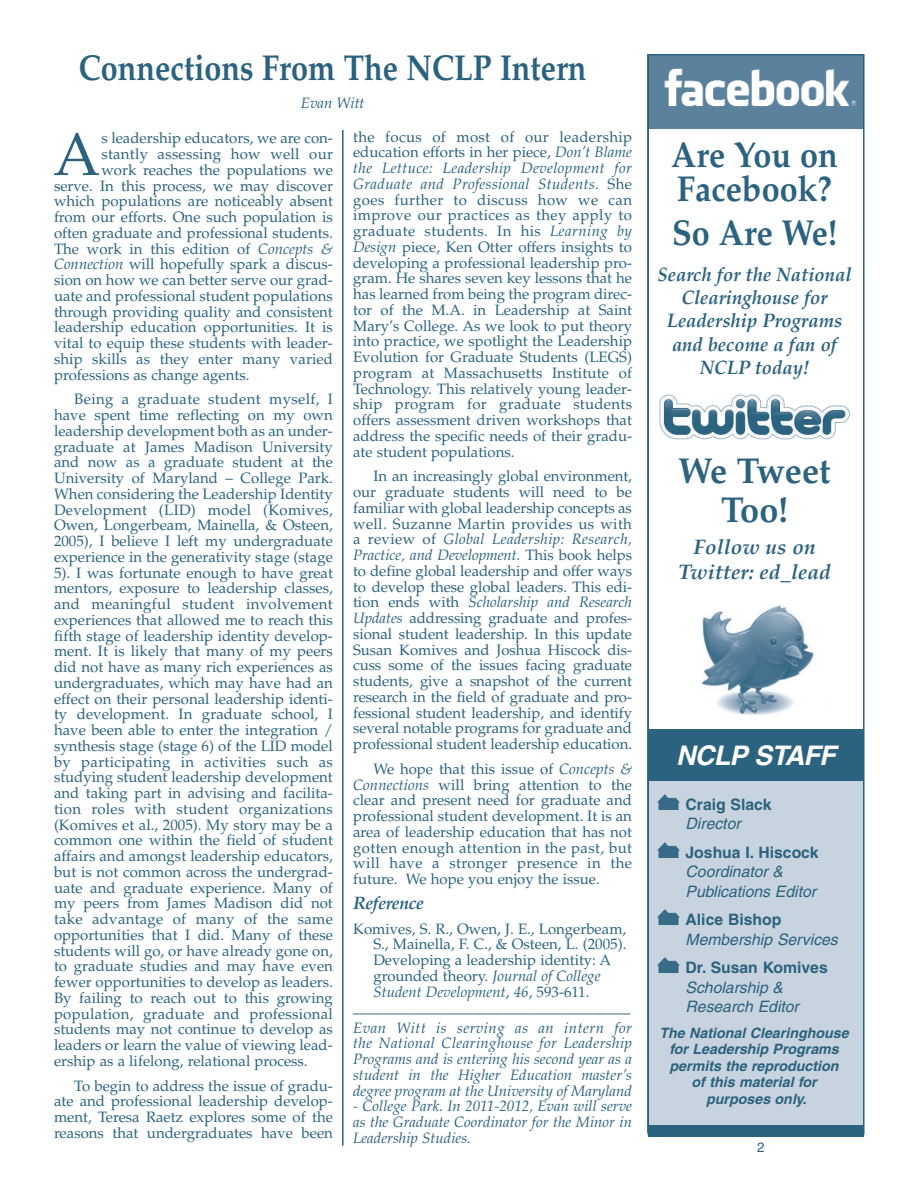
<style>
.page{position:relative;width:918px;height:1188px;background:#fff}
.page>*{position:absolute;margin:0;border:0;box-sizing:border-box;transform-origin:0 0}
.t1{font:60.3px "Palatino";color:#2b627f}
.t2{font:700 36px "Palatino";color:#2b627f;scale:.85 1}
.t3{font:700 36px/34.5px "Palatino";color:#2b627f;scale:.9 1}
.t4{font:700 36px/39px "Palatino";color:#2b627f;text-align:center;scale:.95 1}
.t5{font:italic 700 27px "Helvetica";color:#fff}
.t6{font:italic 700 21px/25.2px "Palatino";color:#2b627f;text-align:center}
.t7{font:italic 700 19.5px/23.4px "Palatino";color:#2b627f;text-align:center;scale:.95 1}
.t8{font:italic 700 18px "Palatino";letter-spacing:-.02em;color:#2b627f}
.t9{font:italic 15.75px/19.5px "Helvetica";color:#2b627f}
.t10{font:700 15.75px "Helvetica";color:#2b627f}
.t11{font:15px/15.8px "Palatino";color:#2b627f;text-align:justify}
.t12{font:italic 15px/15.8px "Palatino";color:#2b627f;text-align:justify}
.t13{font:italic 700 14.25px/16.5px "Helvetica";color:#2b627f;text-align:center}
.t14{font:13.5px "Helvetica";color:#2b627f}
.s1{font-style:italic}
.s2{font-style:normal}
</style>
<div class="page">
<img style="left:649px;top:56px;width:214px;height:72px">
<img style="left:701px;top:605px;width:114px;height:110px">
<img style="left:659px;top:394px;width:192px;height:46px">
<div style="left:648px;top:730px;width:216px;height:398px;background:#c7d3de"></div>
<div style="left:648px;top:729px;width:216px;height:51px;background:#2b627f"></div>
<img style="left:658px;top:958px;width:21px;height:15px">
<img style="left:658px;top:910px;width:21px;height:15px">
<img style="left:658px;top:842px;width:21px;height:15px">
<img style="left:658px;top:795px;width:21px;height:14px">
<div style="left:648px;top:1125px;width:216px;height:12px;background:#2b627f"></div>
<hr style="left:648px;top:54px;width:216px;height:2px;background:#2b627f">
<hr style="left:863px;top:54px;width:2px;height:1081px;background:#2b627f">
<hr style="left:342px;top:126px;width:2px;height:1020px;background:#2b627f">
<div style="left:54px;top:54px;width:558px;height:75px;background:#fff"></div>
<hr style="left:647px;top:54px;width:2px;height:1078px;background:#2b627f">
<h2 class="t2" style="left:79px;top:54px;width:599px">Connections From The NCLP Intern</h2>
<p class="t12" style="left:301px;top:97px;width:65px">Evan Witt</p>
<h1 class="t1" style="left:53px;top:131px;width:48px">A</h1>
<p class="t11" style="left:101px;top:132px;width:233px">s leadership educators, we are con-</p>
<p class="t11" style="left:101px;top:148px;width:233px">stantly assessing how well our</p>
<p class="t11" style="left:101px;top:164px;width:233px">work reaches the populations we</p>
<p class="t11" style="left:54px;top:179px;width:280px">serve. In this process, we may discover</p>
<p class="t11" style="left:54px;top:195px;width:280px">which populations are noticeably absent</p>
<p class="t11" style="left:54px;top:211px;width:280px">from our efforts. One such population is</p>
<p class="t11" style="left:54px;top:227px;width:280px">often graduate and professional students.</p>
<p class="t11" style="left:54px;top:242px;width:280px">The work in this edition of <span class="s1">Concepts &amp;</span></p>
<p class="t11" style="left:54px;top:258px;width:280px"><span class="s1">Connection</span> will hopefully spark a discus-</p>
<p class="t11" style="left:54px;top:274px;width:280px">sion on how we can better serve our grad-</p>
<p class="t11" style="left:54px;top:290px;width:280px">uate and professional student populations</p>
<p class="t11" style="left:54px;top:305px;width:280px">through providing quality and consistent</p>
<p class="t11" style="left:54px;top:321px;width:280px">leadership education opportunities. It is</p>
<p class="t11" style="left:54px;top:337px;width:280px">vital to equip these students with leader-</p>
<p class="t11" style="left:54px;top:353px;width:280px">ship skills as they enter many varied</p>
<p class="t11" style="left:54px;top:368px;width:197px">professions as change agents.</p>
<p class="t11" style="left:54px;top:393px;width:280px;text-indent:20px">Being a graduate student myself, I have spent time reflecting on my own leadership development both as an under&shy;graduate at James Madison University and now as a graduate student at the University of Maryland – College Park.<br>When considering the Leadership Identity Development (LID) model (Komives, Owen, Longerbeam, Mainella, &amp; Osteen, 2005), I believe I left my undergraduate experience in the generativity stage (stage 5). I was fortunate enough to have great mentors, exposure to leadership classes, and meaningful student involvement experiences that allowed me to reach this fifth stage of leadership identity develop&shy;ment. It is likely that many of my peers did not have as many rich experiences as undergraduates, which may have had an effect on their personal leadership identi&shy;ty development. In graduate school, I have been able to enter the integration / synthesis stage (stage 6) of the LID model by participating in activities such as studying student leadership development and taking part in advising and facilita&shy;tion roles with student organizations (Komives et al., 2005). My story may be a common one within the field of student affairs and amongst leadership educators, but is not common across the undergrad&shy;uate and graduate experience. Many of my peers from James Madison did not take advantage of many of the same opportunities that I did. Many of these students will go, or have already gone on, to graduate studies and may have even fewer opportunities to develop as leaders.<br>By failing to reach out to this growing population, graduate and professional students may not continue to develop as leaders or learn the value of viewing lead&shy;ership as a lifelong, relational process.</p>
<p class="t11" style="left:54px;top:1079px;width:280px;text-indent:20px">To begin to address the issue of gradu&shy;ate and professional leadership develop&shy;ment, Teresa Raetz explores some of the reasons that undergraduates have been</p>
<p class="t11" style="left:353px;top:130px;width:280px">the focus of most of our leadership education efforts in her piece, <span class="s1">Don’t Blame the Lettuce: Leadership Development for Graduate and Professional Students.</span> She goes further to discuss how we can improve our practices as they apply to graduate students. In his <span class="s1">Learning by Design</span> piece, Ken Otter offers insights to developing a professional leadership pro&shy;gram. He shares seven key lessons that he has learned from being the program direc&shy;tor of the M.A. in Leadership at Saint Mary’s College. As we look to put theory into practice, we spotlight the Leadership Evolution for Graduate Students (LEGS) program at Massachusetts Institute of Technology. This relatively young leader&shy;ship program for graduate students offers assessment driven workshops that address the specific needs of their gradu&shy;ate student populations.</p>
<p class="t11" style="left:353px;top:470px;width:280px;text-indent:20px">In an increasingly global environment, our graduate students will need to be familiar with global leadership concepts as well. Suzanne Martin provides us with a review of <span class="s1">Global Leadership: Research, Practice, and Development.</span> This book helps to define global leadership and offer ways to develop these global leaders. This edi&shy;tion ends with <span class="s1">Scholarship and Research Updates</span> addressing graduate and profes&shy;sional student leadership. In this update Susan Komives and Joshua Hiscock dis&shy;cuss some of the issues facing graduate students, give a snapshot of the current research in the field of graduate and pro&shy;fessional student leadership, and identify several notable programs for graduate and professional student leadership education.</p>
<p class="t11" style="left:353px;top:763px;width:280px;text-indent:20px">We hope that this issue of <span class="s1">Concepts &amp; Connections</span> will bring attention to the clear and present need for graduate and professional student development. It is an area of leadership education that has not gotten enough attention in the past, but will have a stronger presence in the future. We hope you enjoy the issue.</p>
<p class="t8" style="left:353px;top:896px;width:72px">Reference</p>
<p class="t11" style="left:353px;top:922px;width:275px">Komives, S. R., Owen, J. E., Longerbeam,</p>
<p class="t11" style="left:373px;top:938px;width:255px">S., Mainella, F. C., &amp; Osteen, L. (2005).</p>
<p class="t11" style="left:373px;top:954px;width:239px">Developing a leadership identity: A</p>
<p class="t12" style="left:373px;top:970px;width:229px"><span class="s2">grounded theory.</span> Journal of College</p>
<p class="t12" style="left:373px;top:985px;width:218px">Student Development<span class="s2">,</span> 46<span class="s2">, 593-611.</span></p>
<p class="t11" style="left:353px;top:1001px;width:279px">_____________________________________</p>
<p class="t12" style="left:353px;top:1021px;width:280px">Evan Witt is serving as an intern for the National Clearinghouse for Leadership Programs and is entering his second year as a student in the Higher Education master’s degree program at the University of Maryland</p>
<p class="t12" style="left:353px;top:1100px;width:280px">- College Park. In 2011-2012, Evan will serve as the Graduate Coordinator for the Minor in Leadership Studies.</p>
<h2 class="t3" style="left:671px;top:141px;width:187px">Are You on<br>Facebook?</h2>
<h2 class="t3" style="left:672px;top:219px;width:185px">So Are We!</h2>
<h3 class="t7" style="left:658px;top:264px;width:206px">Search for the National<br>Clearinghouse for<br>Leadership Programs and become a fan of<br>NCLP today!</h3>
<h2 class="t4" style="left:679px;top:455px;width:161px">We Tweet<br>Too!</h2>
<h3 class="t6" style="left:678px;top:537px;width:154px">Follow us on<br>Twitter: ed_lead</h3>
<h3 class="t5" style="left:676px;top:745px;width:166px">NCLP STAFF</h3>
<p class="t10" style="left:686px;top:799px;width:87px">Craig Slack</p>
<p class="t9" style="left:686px;top:816px;width:60px">Director</p>
<p class="t10" style="left:686px;top:847px;width:134px">Joshua I. Hiscock</p>
<p class="t9" style="left:686px;top:864px;width:135px">Coordinator &amp;<br>Publications Editor</p>
<p class="t10" style="left:686px;top:914px;width:97px">Alice Bishop</p>
<p class="t9" style="left:686px;top:931px;width:157px">Membership Services</p>
<p class="t10" style="left:686px;top:962px;width:144px">Dr. Susan Komives</p>
<p class="t9" style="left:686px;top:979px;width:118px">Scholarship &amp;<br>Research Editor</p>
<p class="t13" style="left:660px;top:1026px;width:193px">The National Clearinghouse for Leadership Programs permits the reproduction<br>of this material for purposes only.</p>
<p class="t14" style="left:757px;top:1142px;width:9px">2</p>
</div>
